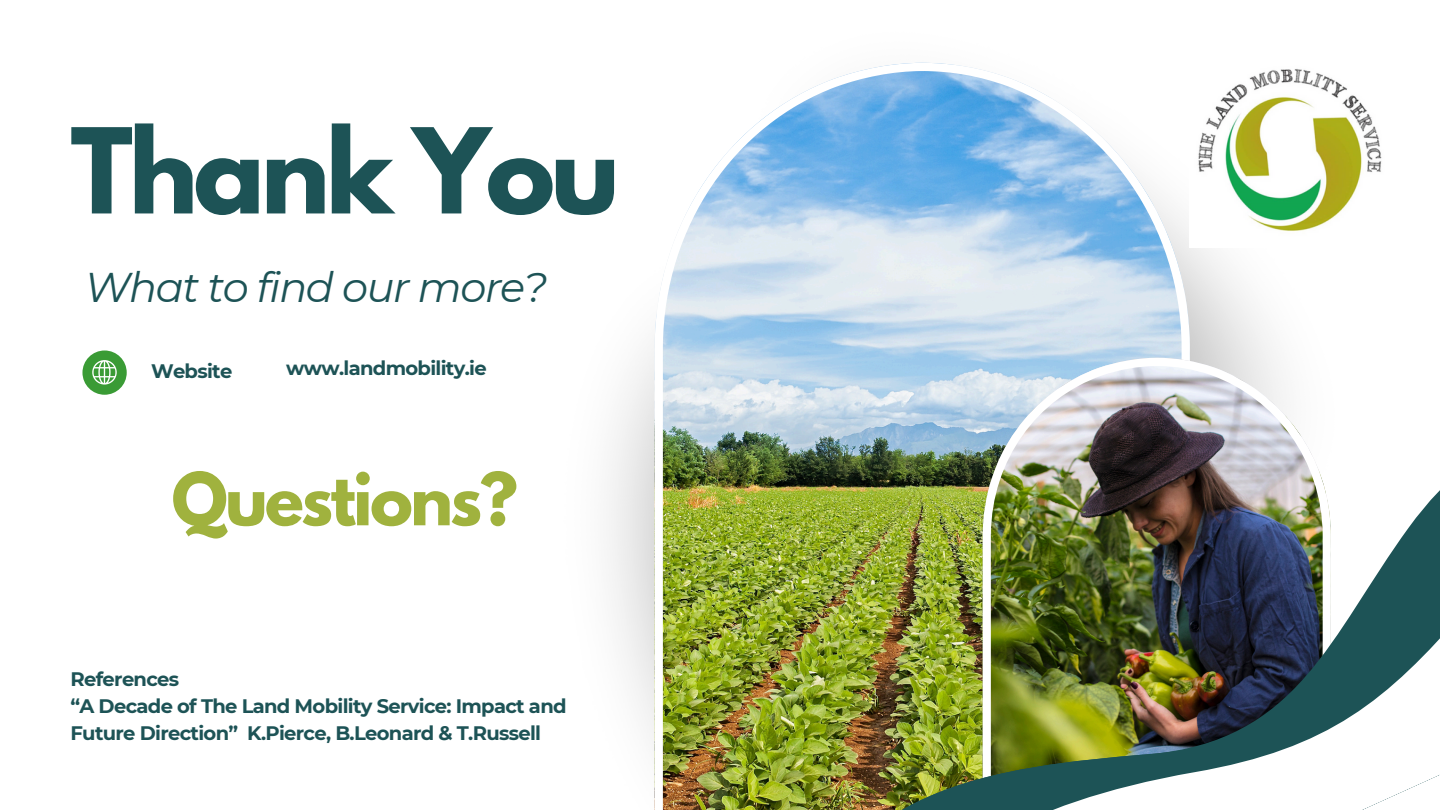
<style>
.page{position:relative;width:1440px;height:810px;background:#fff}
.page>*{position:absolute;margin:0;border:0;box-sizing:border-box;transform-origin:0 0}
.t1{font:700 104.6px "League Spartan";letter-spacing:-.04em;color:#1d5356}
.t2{font:700 64.6px "League Spartan";letter-spacing:-.04em;color:#a0b23e}
.t3{font:italic 41.5px "Montserrat";letter-spacing:-.035em;color:#1d5356}
.t4{font:700 19.5px/27px "Montserrat";letter-spacing:-.035em;color:#1d5356}
</style>
<div class="page">
<img style="left:608px;top:303px;width:47px;height:507px">
<svg style="left:655px;top:63px;width:535px;height:747px"></svg>
<svg style="left:983px;top:358px;width:327px;height:38px"></svg>
<img style="left:703px;top:396px;width:609px;height:414px">
<img style="left:724px;top:443px;width:716px;height:367px">
<img style="left:805px;top:494px;width:635px;height:316px">
<div style="left:82px;top:350px;width:45px;height:45px;background:#3a9b35;border-radius:50%"></div>
<svg style="left:92px;top:360px;width:25px;height:25px"></svg>
<img style="left:1197px;top:68px;width:185px;height:166px">
<h1 class="t1" style="left:70px;top:119px;width:550px">Thank You</h1>
<p class="t3" style="left:85px;top:262px;width:464px">What to find our more?</p>
<p class="t4" style="left:151px;top:358px;width:83px">Website</p>
<h3 class="t4" style="left:286px;top:354px;width:202px">www.landmobility.ie</h3>
<p class="t2" style="left:172px;top:467px;width:348px">Questions?</p>
<p class="t4" style="left:70px;top:666px;width:110px">References</p>
<p class="t4" style="left:70px;top:693px;width:498px">“A Decade of The Land Mobility Service: Impact and<br>Future Direction” K.Pierce, B.Leonard &amp; T.Russell</p>
</div>
